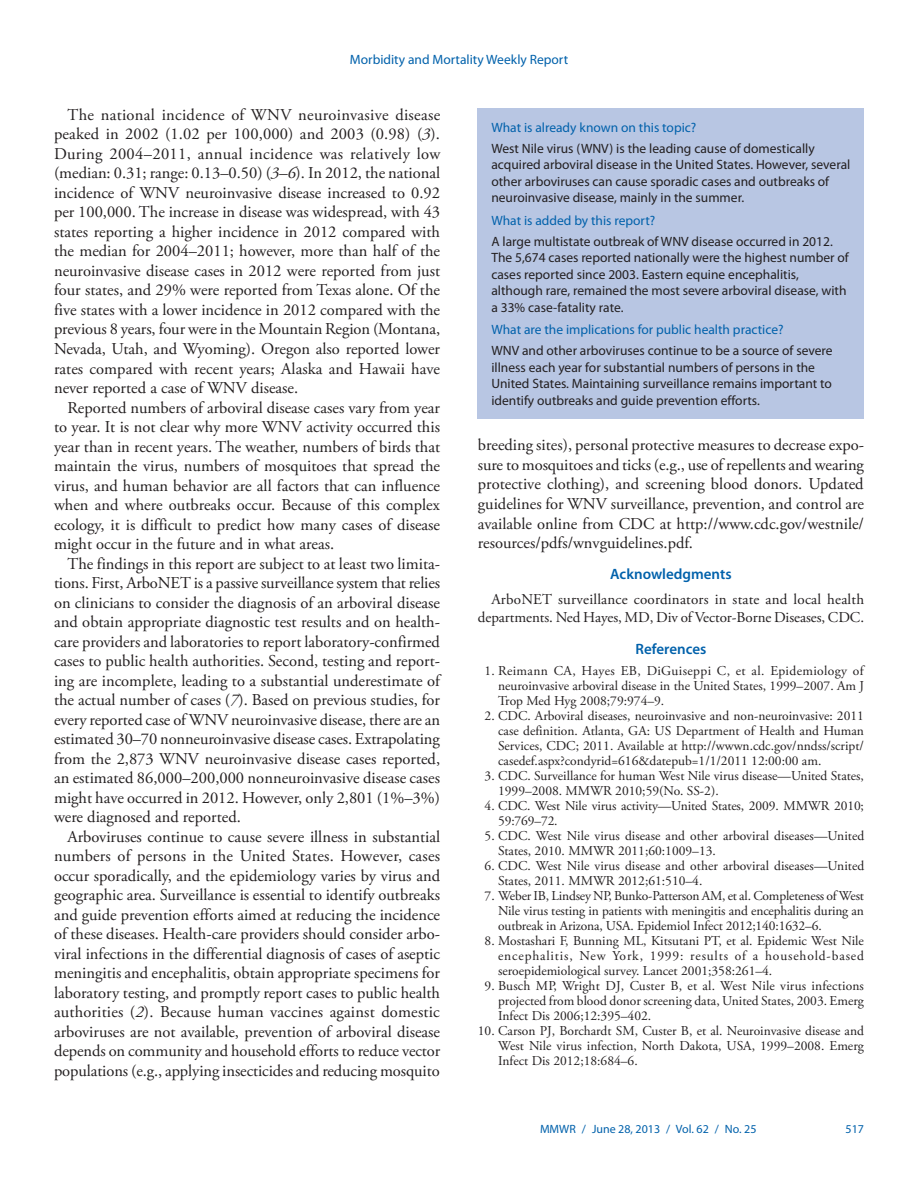
<style>
.page{position:relative;width:918px;height:1188px;background:#fff}
.page>*{position:absolute;margin:0;border:0;box-sizing:border-box;transform-origin:0 0}
.body_copy{font:16.5px/19.5px "Adobe Garamond Pro";color:#231f20;text-align:justify}
.acknowl_text{font:15px/18px "Adobe Garamond Pro";letter-spacing:.015em;color:#231f20;text-align:right}
.headline3{font:600 15px "Myriad Pro";color:#0161ab}
.reference_text_1-99{font:13.5px/15px "Adobe Garamond Pro";color:#231f20;text-align:justify}
.fb_answer{font:13.5px/16.5px "Myriad Pro";color:#231f20}
.fb_question{font:13.5px "Myriad Pro";color:#0161ab}
.t1{font:12px "Myriad Pro";color:#0161ab}
.s1{font-style:italic}
</style>
<div class="page">
<div style="left:478px;top:108px;width:386px;height:310px;background:#b8c6e3"></div>
<p class="fb_question" style="left:350px;top:51px;width:220px">Morbidity and Mortality Weekly Report</p>
<p class="body_copy" style="left:54px;top:106px;width:388px;text-indent:13px">The national incidence of WNV neuroinvasive disease peaked in 2002 (1.02 per 100,000) and 2003 (0.98) (<span class="s1">3</span>).<br>During 2004–2011, annual incidence was relatively low (median: 0.31; range: 0.13–0.50) (<span class="s1">3–6</span>). In 2012, the national incidence of WNV neuroinvasive disease increased to 0.92 per 100,000. The increase in disease was widespread, with 43 states reporting a higher incidence in 2012 compared with the median for 2004–2011; however, more than half of the neuroinvasive disease cases in 2012 were reported from just four states, and 29% were reported from Texas alone. Of the five states with a lower incidence in 2012 compared with the previous 8 years, four were in the Mountain Region (Montana, Nevada, Utah, and Wyoming). Oregon also reported lower rates compared with recent years; Alaska and Hawaii have never reported a case of WNV disease.</p>
<p class="body_copy" style="left:54px;top:398px;width:388px;text-indent:13px">Reported numbers of arboviral disease cases vary from year to year. It is not clear why more WNV activity occurred this year than in recent years. The weather, numbers of birds that maintain the virus, numbers of mosquitoes that spread the virus, and human behavior are all factors that can influence when and where outbreaks occur. Because of this complex ecology, it is difficult to predict how many cases of disease might occur in the future and in what areas.</p>
<p class="body_copy" style="left:54px;top:554px;width:388px;text-indent:13px">The findings in this report are subject to at least two limita&shy;tions. First, ArboNET is a passive surveillance system that relies on clinicians to consider the diagnosis of an arboviral disease and obtain appropriate diagnostic test results and on health&shy;care providers and laboratories to report laboratory-confirmed cases to public health authorities. Second, testing and report&shy;ing are incomplete, leading to a substantial underestimate of the actual number of cases (<span class="s1">7</span>). Based on previous studies, for every reported case of WNV neuroinvasive disease, there are an estimated 30–70 nonneuroinvasive disease cases. Extrapolating from the 2,873 WNV neuroinvasive disease cases reported, an estimated 86,000–200,000 nonneuroinvasive disease cases might have occurred in 2012. However, only 2,801 (1%–3%) were diagnosed and reported.</p>
<p class="body_copy" style="left:54px;top:827px;width:388px;text-indent:13px">Arboviruses continue to cause severe illness in substantial numbers of persons in the United States. However, cases occur sporadically, and the epidemiology varies by virus and geographic area. Surveillance is essential to identify outbreaks and guide prevention efforts aimed at reducing the incidence of these diseases. Health-care providers should consider arbo&shy;viral infections in the differential diagnosis of cases of aseptic meningitis and encephalitis, obtain appropriate specimens for laboratory testing, and promptly report cases to public health authorities (<span class="s1">2</span>). Because human vaccines against domestic arboviruses are not available, prevention of arboviral disease depends on community and household efforts to reduce vector populations (e.g., applying insecticides and reducing mosquito</p>
<p class="fb_question" style="left:491px;top:119px;width:206px">What is already known on this topic?</p>
<p class="fb_answer" style="left:491px;top:140px;width:361px">West Nile virus (WNV) is the leading cause of domestically acquired arboviral disease in the United States. However, several other arboviruses can cause sporadic cases and outbreaks of neuroinvasive disease, mainly in the summer.</p>
<p class="fb_question" style="left:491px;top:212px;width:165px">What is added by this report?</p>
<p class="fb_answer" style="left:491px;top:233px;width:359px">A large multistate outbreak of WNV disease occurred in 2012.<br>The 5,674 cases reported nationally were the highest number of cases reported since 2003. Eastern equine encephalitis, although rare, remained the most severe arboviral disease, with a 33% case-fatality rate.</p>
<p class="fb_question" style="left:491px;top:321px;width:294px">What are the implications for public health practice?</p>
<p class="fb_answer" style="left:491px;top:342px;width:343px">WNV and other arboviruses continue to be a source of severe illness each year for substantial numbers of persons in the United States. Maintaining surveillance remains important to identify outbreaks and guide prevention efforts.</p>
<p class="body_copy" style="left:478px;top:436px;width:388px">breeding sites), personal protective measures to decrease expo&shy;sure to mosquitoes and ticks (e.g., use of repellents and wearing protective clothing), and screening blood donors. Updated guidelines for WNV surveillance, prevention, and control are available online from CDC at http://www.cdc.gov/westnile/ resources/pdfs/wnvguidelines.pdf.</p>
<p class="headline3" style="left:610px;top:565px;width:123px">Acknowledgments</p>
<p class="acknowl_text" style="left:478px;top:591px;width:388px">ArboNET surveillance coordinators in state and local health departments. Ned Hayes, MD, Div of Vector-Borne Diseases, CDC.</p>
<p class="headline3" style="left:636px;top:639px;width:72px">References</p>
<p class="reference_text_1-99" style="left:498px;top:664px;width:367px;text-indent:-14px">1. Reimann CA, Hayes EB, DiGuiseppi C, et al. Epidemiology of neuroinvasive arboviral disease in the United States, 1999–2007. Am J Trop Med Hyg 2008;79:974–9.</p>
<p class="reference_text_1-99" style="left:498px;top:709px;width:367px;text-indent:-14px">2. CDC. Arboviral diseases, neuroinvasive and non-neuroinvasive: 2011 case definition. Atlanta, GA: US Department of Health and Human Services, CDC; 2011. Available at http://wwwn.cdc.gov/nndss/script/ casedef.aspx?condyrid=616&amp;datepub=1/1/2011 12:00:00 am.</p>
<p class="reference_text_1-99" style="left:498px;top:769px;width:367px;text-indent:-14px">3. CDC. Surveillance for human West Nile virus disease—United States,<br>1999–2008. MMWR 2010;59(No. SS-2).</p>
<p class="reference_text_1-99" style="left:498px;top:799px;width:367px;text-indent:-14px">4. CDC. West Nile virus activity—United States, 2009. MMWR 2010;<br>59:769–72.</p>
<p class="reference_text_1-99" style="left:498px;top:829px;width:368px;text-indent:-14px">5. CDC. West Nile virus disease and other arboviral diseases—United<br>States, 2010. MMWR 2011;60:1009–13.</p>
<p class="reference_text_1-99" style="left:498px;top:859px;width:368px;text-indent:-14px">6. CDC. West Nile virus disease and other arboviral diseases—United<br>States, 2011. MMWR 2012;61:510–4.</p>
<p class="reference_text_1-99" style="left:498px;top:889px;width:367px;text-indent:-14px">7. Weber IB, Lindsey NP, Bunko-Patterson AM, et al. Completeness of West Nile virus testing in patients with meningitis and encephalitis during an outbreak in Arizona, USA. Epidemiol Infect 2012;140:1632–6.</p>
<p class="reference_text_1-99" style="left:498px;top:934px;width:367px;text-indent:-14px">8. Mostashari F, Bunning ML, Kitsutani PT, et al. Epidemic West Nile encephalitis, New York, 1999: results of a household-based seroepidemiological survey. Lancet 2001;358:261–4.</p>
<p class="reference_text_1-99" style="left:498px;top:979px;width:367px;text-indent:-14px">9. Busch MP, Wright DJ, Custer B, et al. West Nile virus infections projected from blood donor screening data, United States, 2003. Emerg Infect Dis 2006;12:395–402.</p>
<p class="reference_text_1-99" style="left:498px;top:1024px;width:367px;text-indent:-20px">10. Carson PJ, Borchardt SM, Custer B, et al. Neuroinvasive disease and West Nile virus infection, North Dakota, USA, 1999–2008. Emerg Infect Dis 2012;18:684–6.</p>
<p class="t1" style="left:540px;top:1121px;width:218px">MMWR / June 28, 2013 / Vol. 62 / No. 25</p>
<p class="t1" style="left:846px;top:1121px;width:20px">517</p>
</div>
